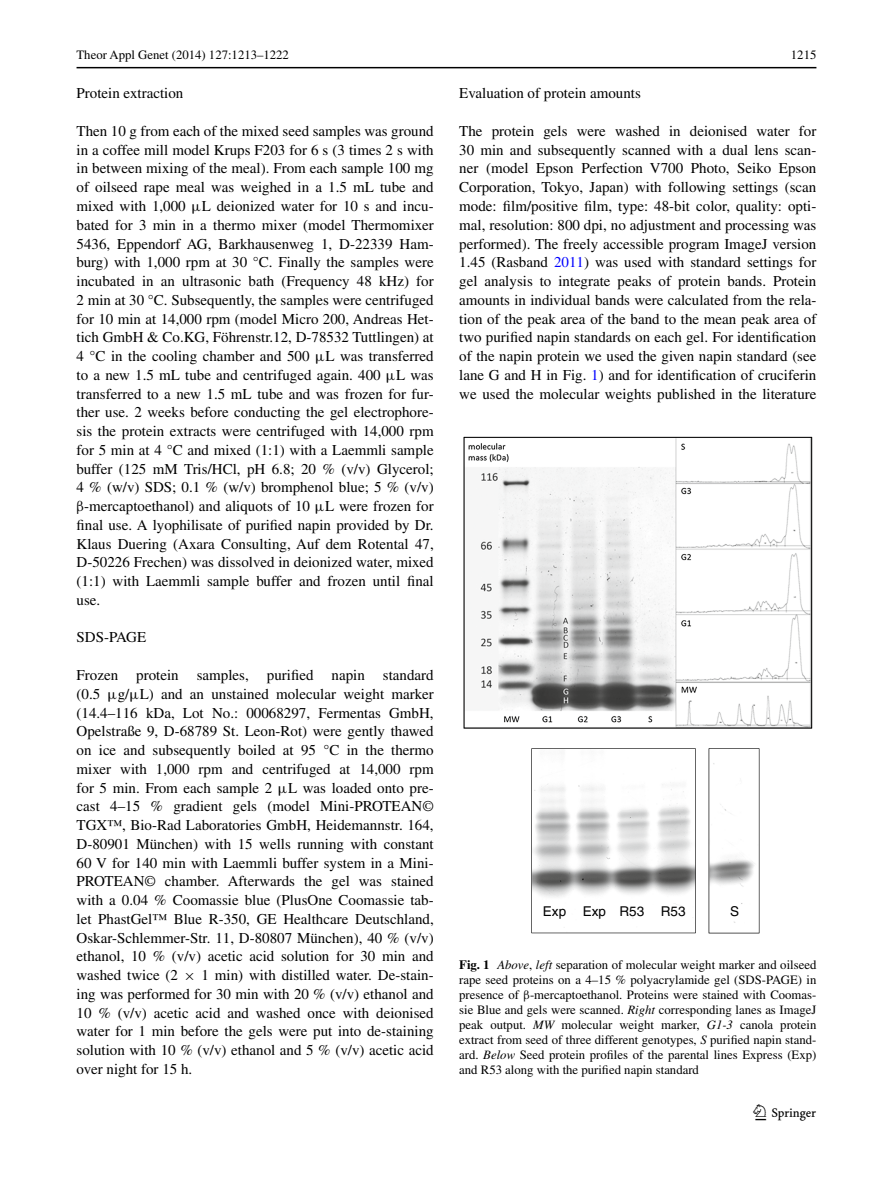
<style>
.page{position:relative;width:893px;height:1187px;background:#fff}
.page>*{position:absolute;margin:0;border:0;box-sizing:border-box;transform-origin:0 0}
.t1{font:22.5px "Springnew";color:#000}
.t2{font:15px/18.8px "Times";color:#000;text-align:justify}
.t3{font:13.5px "Helvetica";color:#000}
.t4{font:12.75px/15px "Times";color:#000;text-align:justify}
.s1{font-family:"MTGU"}
.s2{font-family:"MTSY"}
.s3{color:#00f}
.s4{font-weight:700}
.s5{font-style:italic}
</style>
<div class="page">
<hr style="left:77px;top:67px;width:739px;height:1px;background:#000">
<img style="left:464px;top:728px;width:348px;height:204px">
<svg style="left:463px;top:437px;width:349px;height:291px"></svg>
<svg style="left:531px;top:748px;width:165px;height:185px"></svg>
<svg style="left:709px;top:748px;width:50px;height:185px"></svg>
<p class="t4" style="left:77px;top:48px;width:214px">Theor Appl Genet (2014) 127:1213–1222</p>
<p class="t4" style="left:791px;top:48px;width:27px">1215</p>
<p class="t2" style="left:77px;top:84px;width:108px">Protein extraction</p>
<p class="t2" style="left:77px;top:121px;width:359px">Then 10 g from each of the mixed seed samples was ground in a coffee mill model Krups F203 for 6 s (3 times 2 s with in between mixing of the meal). From each sample 100 mg of oilseed rape meal was weighed in a 1.5 mL tube and mixed with 1,000 <span class="s1">μ</span>L deionized water for 10 s and incu&shy;bated for 3 min in a thermo mixer (model Thermomixer 5436, Eppendorf AG, Barkhausenweg 1, D-22339 Ham&shy;burg) with 1,000 rpm at 30 °C. Finally the samples were incubated in an ultrasonic bath (Frequency 48 kHz) for 2 min at 30 °C. Subsequently, the samples were centrifuged for 10 min at 14,000 rpm (model Micro 200, Andreas Het&shy;tich GmbH &amp; Co.KG, Föhrenstr.12, D-78532 Tuttlingen) at 4 °C in the cooling chamber and 500 <span class="s1">μ</span>L was transferred to a new 1.5 mL tube and centrifuged again. 400 <span class="s1">μ</span>L was transferred to a new 1.5 mL tube and was frozen for fur&shy;ther use. 2 weeks before conducting the gel electrophore&shy;sis the protein extracts were centrifuged with 14,000 rpm for 5 min at 4 °C and mixed (1:1) with a Laemmli sample buffer (125 mM Tris/HCl, pH 6.8; 20 % (v/v) Glycerol; 4 % (w/v) SDS; 0.1 % (w/v) bromphenol blue; 5 % (v/v) <span class="s1">β</span>-mercaptoethanol) and aliquots of 10 <span class="s1">μ</span>L were frozen for final use. A lyophilisate of purified napin provided by Dr.<br>Klaus Duering (Axara Consulting, Auf dem Rotental 47, D-50226 Frechen) was dissolved in deionized water, mixed (1:1) with Laemmli sample buffer and frozen until final use.</p>
<p class="t2" style="left:77px;top:628px;width:71px">SDS‑PAGE</p>
<p class="t2" style="left:77px;top:665px;width:359px">Frozen protein samples, purified napin standard (0.5 <span class="s1">μ</span>g/<span class="s1">μ</span>L) and an unstained molecular weight marker (14.4–116 kDa, Lot No.: 00068297, Fermentas GmbH, Opelstraße 9, D-68789 St. Leon-Rot) were gently thawed on ice and subsequently boiled at 95 °C in the thermo mixer with 1,000 rpm and centrifuged at 14,000 rpm for 5 min. From each sample 2 <span class="s1">μ</span>L was loaded onto pre&shy;cast 4–15 % gradient gels (model Mini-PROTEAN© TGX™, Bio-Rad Laboratories GmbH, Heidemannstr. 164, D-80901 München) with 15 wells running with constant 60 V for 140 min with Laemmli buffer system in a Mini-PROTEAN© chamber. Afterwards the gel was stained with a 0.04 % Coomassie blue (PlusOne Coomassie tab&shy;let PhastGel™ Blue R-350, GE Healthcare Deutschland, Oskar-Schlemmer-Str. 11, D-80807 München), 40 % (v/v) ethanol, 10 % (v/v) acetic acid solution for 30 min and washed twice (2 <span class="s2">×</span> 1 min) with distilled water. De-stain&shy;ing was performed for 30 min with 20 % (v/v) ethanol and 10 % (v/v) acetic acid and washed once with deionised water for 1 min before the gels were put into de-staining solution with 10 % (v/v) ethanol and 5 % (v/v) acetic acid over night for 15 h.</p>
<p class="t2" style="left:459px;top:84px;width:183px">Evaluation of protein amounts</p>
<p class="t2" style="left:459px;top:121px;width:359px">The protein gels were washed in deionised water for 30 min and subsequently scanned with a dual lens scan&shy;ner (model Epson Perfection V700 Photo, Seiko Epson Corporation, Tokyo, Japan) with following settings (scan mode: film/positive film, type: 48-bit color, quality: opti&shy;mal, resolution: 800 dpi, no adjustment and processing was performed). The freely accessible program ImageJ version 1.45 (Rasband <span class="s3">2011</span>) was used with standard settings for gel analysis to integrate peaks of protein bands. Protein amounts in individual bands were calculated from the rela&shy;tion of the peak area of the band to the mean peak area of two purified napin standards on each gel. For identification of the napin protein we used the given napin standard (see lane G and H in Fig. <span class="s3">1</span>) and for identification of cruciferin we used the molecular weights published in the literature</p>
<p class="t3" style="left:543px;top:903px;width:144px">Exp Exp R53 R53</p>
<p class="t3" style="left:730px;top:903px;width:11px">S</p>
<p class="t4" style="left:459px;top:957px;width:359px"><span class="s4">Fig. 1</span> <span class="s5">Above</span>, <span class="s5">left</span> separation of molecular weight marker and oilseed rape seed proteins on a 4–15 % polyacrylamide gel (SDS-PAGE) in presence of <span class="s1">β</span>-mercaptoethanol. Proteins were stained with Coomas&shy;sie Blue and gels were scanned. <span class="s5">Right</span> corresponding lanes as ImageJ peak output. <span class="s5">MW</span> molecular weight marker, <span class="s5">G1-3</span> canola protein extract from seed of three different genotypes, <span class="s5">S</span> purified napin stand&shy;ard. <span class="s5">Below</span> Seed protein profiles of the parental lines Express (Exp) and R53 along with the purified napin standard</p>
<h1 class="t1" style="left:755px;top:1104px;width:62px">1 3</h1>
</div>
